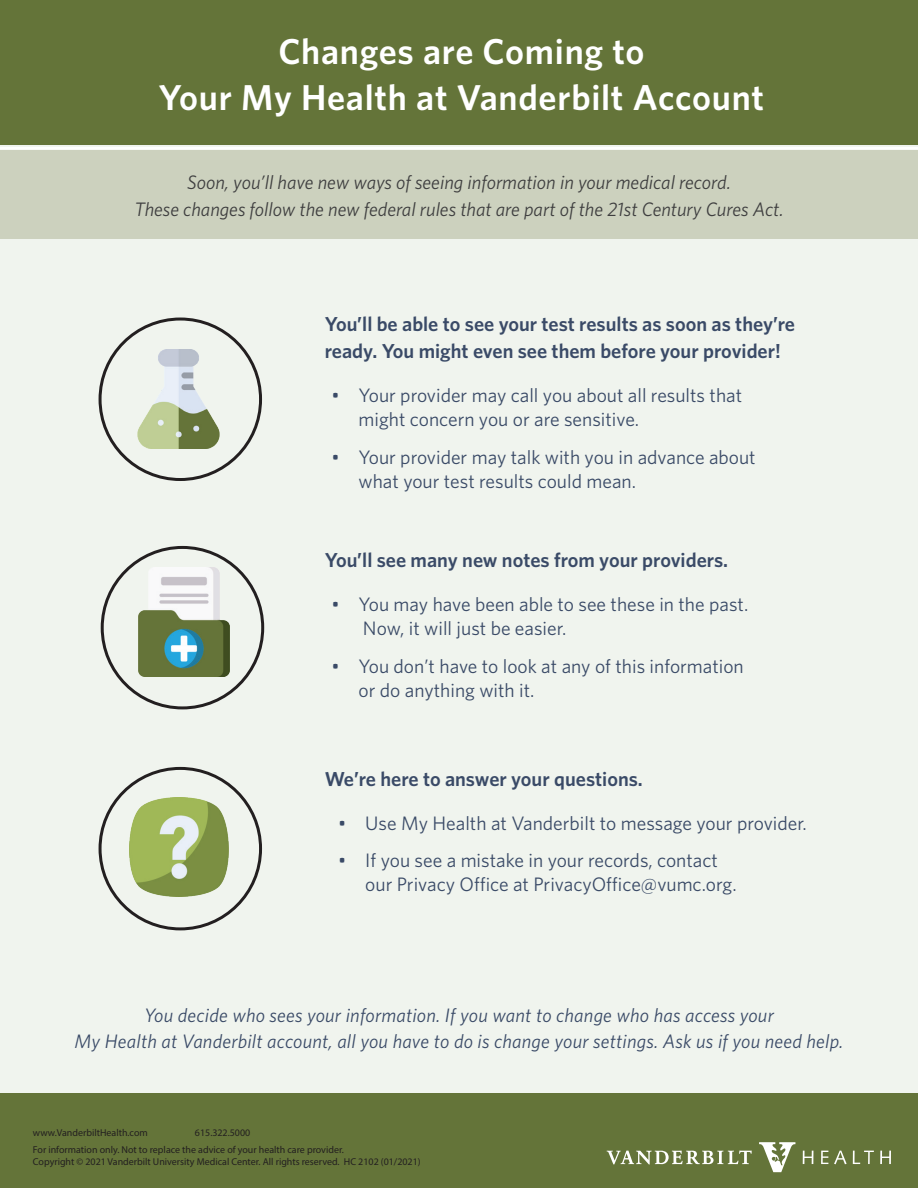
<style>
.page{position:relative;width:918px;height:1188px;background:#fff}
.page>*{position:absolute;margin:0;border:0;box-sizing:border-box;transform-origin:0 0}
.t1{font:600 36px/46.5px "Whitney";letter-spacing:.02em;color:#fff;text-align:center}
.t2{font:600 20.25px/27px "Whitney";color:#3a4a67}
.t3{font:19.5px/24px "Whitney";color:#3a4a67}
.t4{font:italic 19.5px/25.5px "Whitney";letter-spacing:.01em;color:#3a4a67;text-align:center}
.t5{font:italic 19.5px/27px "Whitney";color:#3e3e3f;text-align:center}
.t6{font:10.05px/17.1px "Myriad Pro";color:#231f20}
</style>
<div class="page">
<div style="left:0;top:0;width:918px;height:1178px;background:#f0f4ee"></div>
<div style="left:0;top:0;width:918px;height:145px;background:#647439"></div>
<div style="left:0;top:1093px;width:918px;height:95px;background:#647439"></div>
<div style="left:0;top:149px;width:918px;height:89px;background:#ccd1be"></div>
<hr style="left:0;top:147px;width:918px;height:3px;background:#fff">
<div style="left:99px;top:318px;width:163px;height:163px;border:3px solid #231f20;border-radius:50%"></div>
<img style="left:137px;top:349px;width:83px;height:100px">
<img style="left:129px;top:567px;width:110px;height:109px">
<div style="left:101px;top:546px;width:163px;height:163px;border:3px solid #231f20;border-radius:50%"></div>
<img style="left:130px;top:797px;width:99px;height:100px">
<div style="left:99px;top:767px;width:163px;height:163px;border:3px solid #231f20;border-radius:50%"></div>
<svg style="left:607px;top:1151px;width:145px;height:13px"></svg>
<svg style="left:759px;top:1142px;width:36px;height:30px"></svg>
<svg style="left:803px;top:1151px;width:10px;height:13px"></svg>
<svg style="left:834px;top:1151px;width:13px;height:13px"></svg>
<svg style="left:880px;top:1151px;width:11px;height:13px"></svg>
<svg style="left:821px;top:1151px;width:7px;height:13px"></svg>
<svg style="left:853px;top:1151px;width:21px;height:13px"></svg>
<h1 class="t1" style="left:159px;top:27px;width:607px">Changes are Coming to<br>Your My Health at Vanderbilt Account</h1>
<p class="t5" style="left:134px;top:168px;width:651px">Soon, you’ll have new ways of seeing information in your medical record.<br>These changes follow the new federal rules that are part of the 21st Century Cures Act.</p>
<p class="t2" style="left:325px;top:310px;width:472px">You’ll be able to see your test results as soon as they’re ready. You might even see them before your provider!</p>
<p class="t3" style="left:359px;top:383px;width:385px;text-indent:-27px">• Your provider may call you about all results that might concern you or are sensitive.</p>
<p class="t3" style="left:359px;top:444px;width:399px;text-indent:-27px">• Your provider may talk with you in advance about what your test results could mean.</p>
<p class="t2" style="left:325px;top:546px;width:405px">You’ll see many new notes from your providers.</p>
<p class="t3" style="left:363px;top:592px;width:387px;text-indent:-31px">• You may have been able to see these in the past.<br>Now, it will just be easier.</p>
<p class="t3" style="left:359px;top:654px;width:387px;text-indent:-27px">• You don’t have to look at any of this information or do anything with it.</p>
<p class="t2" style="left:325px;top:765px;width:320px">We’re here to answer your questions.</p>
<p class="t3" style="left:338px;top:811px;width:470px">• Use My Health at Vanderbilt to message your provider.</p>
<p class="t3" style="left:365px;top:848px;width:373px;text-indent:-27px">• If you see a mistake in your records, contact our Privacy Office at PrivacyOffice@vumc.org.</p>
<p class="t4" style="left:75px;top:1002px;width:770px">You decide who sees your information. If you want to change who has access your<br>My Health at Vanderbilt account, all you have to do is change your settings. Ask us if you need help.</p>
<p class="t6" style="left:33px;top:1124px;width:116px">www.VanderbiltHealth.com</p>
<p class="t6" style="left:33px;top:1124px;width:312px;text-indent:162px">615.322.5000<br>For information only. Not to replace the advice of your health care provider.</p>
<p class="t6" style="left:33px;top:1153px;width:389px">Copyright © 2021 Vanderbilt University Medical Center. All rights reserved. HC 2102 (01/2021)</p>
</div>
